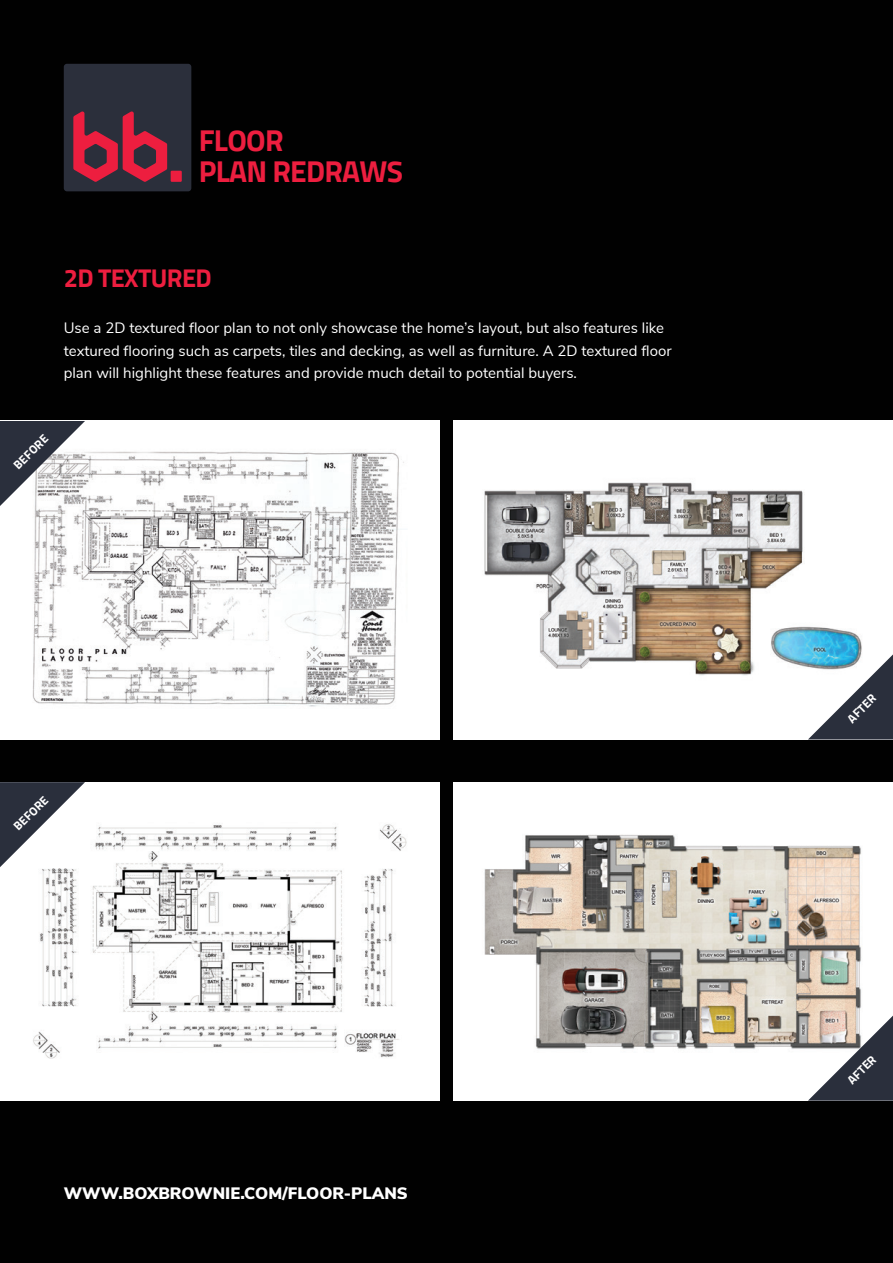
<style>
.page{position:relative;width:893px;height:1263px;background:#010101}
.page>*{position:absolute;margin:0;border:0;box-sizing:border-box;transform-origin:0 0}
.Cover_Title{font:700 30px/30.5px "Sunflower";letter-spacing:-.025em;color:#ed1e3f}
.t1{font:700 25.5px "Sunflower";letter-spacing:-.025em;color:#ed1e3f}
.t2{font:900 16.5px "Nunito Sans";color:#fff}
.Copy{font:15px/22.5px "Nunito Sans";color:#fff}
.Title_and_Details{font:700 12px "Sunflower";color:#fff}
</style>
<div class="page">
<img style="left:454px;top:421px;width:439px;height:319px">
<img style="left:454px;top:782px;width:439px;height:319px">
<img style="left:0;top:421px;width:440px;height:319px">
<img style="left:0;top:782px;width:440px;height:319px">
<div style="left:64px;top:64px;width:127px;height:127px;background:#2b2f3b;border-radius:3px"></div>
<svg style="left:73px;top:111px;width:109px;height:71px"></svg>
<svg style="left:0;top:421px;width:85px;height:85px;background:#878990"></svg>
<svg style="left:0;top:782px;width:85px;height:85px;background:#94969d"></svg>
<svg style="left:808px;top:654px;width:85px;height:85px;background:#848f99"></svg>
<svg style="left:808px;top:1015px;width:85px;height:86px;background:#878689"></svg>
<p class="Cover_Title" style="left:199px;top:127px;width:206px">FLOOR<br>PLAN REDRAWS</p>
<h1 class="t1" style="left:64px;top:267px;width:150px">2D TEXTURED</h1>
<p class="Copy" style="left:64px;top:316px;width:609px">Use a 2D textured floor plan to not only showcase the home’s layout, but also features like textured flooring such as carpets, tiles and decking, as well as furniture. A 2D textured floor plan will highlight these features and provide much detail to potential buyers.</p>
<p class="Title_and_Details" style="left:12px;top:463px;width:45px;rotate:-45deg">BEFORE</p>
<p class="Title_and_Details" style="left:12px;top:824px;width:45px;rotate:-45deg">BEFORE</p>
<p class="t2" style="left:64px;top:1181px;width:346px">WWW.BOXBROWNIE.COM/FLOOR-PLANS</p>
<p class="Title_and_Details" style="left:846px;top:717px;width:36px;rotate:-45deg">AFTER</p>
<p class="Title_and_Details" style="left:846px;top:1078px;width:36px;rotate:-45deg">AFTER</p>
</div>
